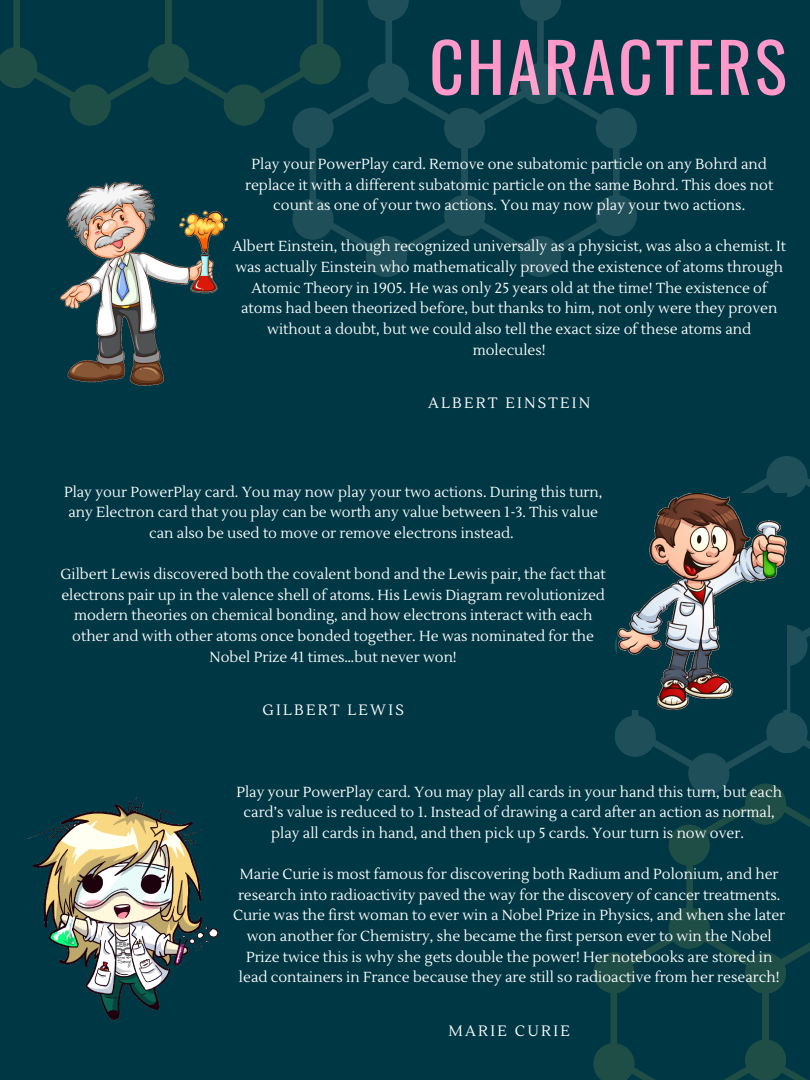
<style>
.page{position:relative;width:810px;height:1080px;background:#003744}
.page>*{position:absolute;margin:0;border:0;box-sizing:border-box;transform-origin:0 0}
.t1{font:67.94px "Oswald";letter-spacing:.04em;color:#ff99c9}
.t2{font:15px "Lustria";letter-spacing:.15em;color:#fff}
.t3{font:14.5px/20.6px "Lustria";color:#fff;text-align:center}
</style>
<div class="page">
<svg style="left:0;top:0;width:637px;height:277px"></svg>
<div style="left:529px;top:240px;width:23px;height:17px;background:#1f4f59;border-radius:50%"></div>
<div style="left:766px;top:456px;width:41px;height:41px;background:#1f4f59;border-radius:50%"></div>
<svg style="left:593px;top:460px;width:217px;height:620px"></svg>
<img style="left:56px;top:176px;width:176px;height:210px">
<img style="left:27px;top:797px;width:192px;height:224px">
<img style="left:618px;top:494px;width:169px;height:215px">
<p class="t1" style="left:429px;top:14px;width:359px">CHARACTERS</p>
<p class="t3" style="left:245px;top:154px;width:530px">Play your PowerPlay card. Remove one subatomic particle on any Bohrd and replace it with a different subatomic particle on the same Bohrd. This does not count as one of your two actions. You may now play your two actions.</p>
<p class="t3" style="left:232px;top:237px;width:555px">Albert Einstein, though recognized universally as a physicist, was also a chemist. It was actually Einstein who mathematically proved the existence of atoms through Atomic Theory in 1905. He was only 25 years old at the time! The existence of atoms had been theorized before, but thanks to him, not only were they proven without a doubt, but we could also tell the exact size of these atoms and molecules!</p>
<p class="t2" style="left:428px;top:394px;width:164px">ALBERT EINSTEIN</p>
<p class="t3" style="left:64px;top:482px;width:540px">Play your PowerPlay card. You may now play your two actions. During this turn, any Electron card that you play can be worth any value between 1-3. This value can also be used to move or remove electrons instead.</p>
<p class="t3" style="left:61px;top:564px;width:547px">Gilbert Lewis discovered both the covalent bond and the Lewis pair, the fact that electrons pair up in the valence shell of atoms. His Lewis Diagram revolutionized modern theories on chemical bonding, and how electrons interact with each other and with other atoms once bonded together. He was nominated for the Nobel Prize 41 times…but never won!</p>
<p class="t2" style="left:263px;top:701px;width:143px">GILBERT LEWIS</p>
<p class="t3" style="left:236px;top:782px;width:547px">Play your PowerPlay card. You may play all cards in your hand this turn, but each card’s value is reduced to 1. Instead of drawing a card after an action as normal, play all cards in hand, and then pick up 5 cards. Your turn is now over.</p>
<p class="t3" style="left:233px;top:864px;width:553px">Marie Curie is most famous for discovering both Radium and Polonium, and her research into radioactivity paved the way for the discovery of cancer treatments.<br>Curie was the first woman to ever win a Nobel Prize in Physics, and when she later won another for Chemistry, she became the first person ever to win the Nobel Prize twice this is why she gets double the power! Her notebooks are stored in lead containers in France because they are still so radioactive from her research!</p>
<p class="t2" style="left:449px;top:1022px;width:123px">MARIE CURIE</p>
</div>
